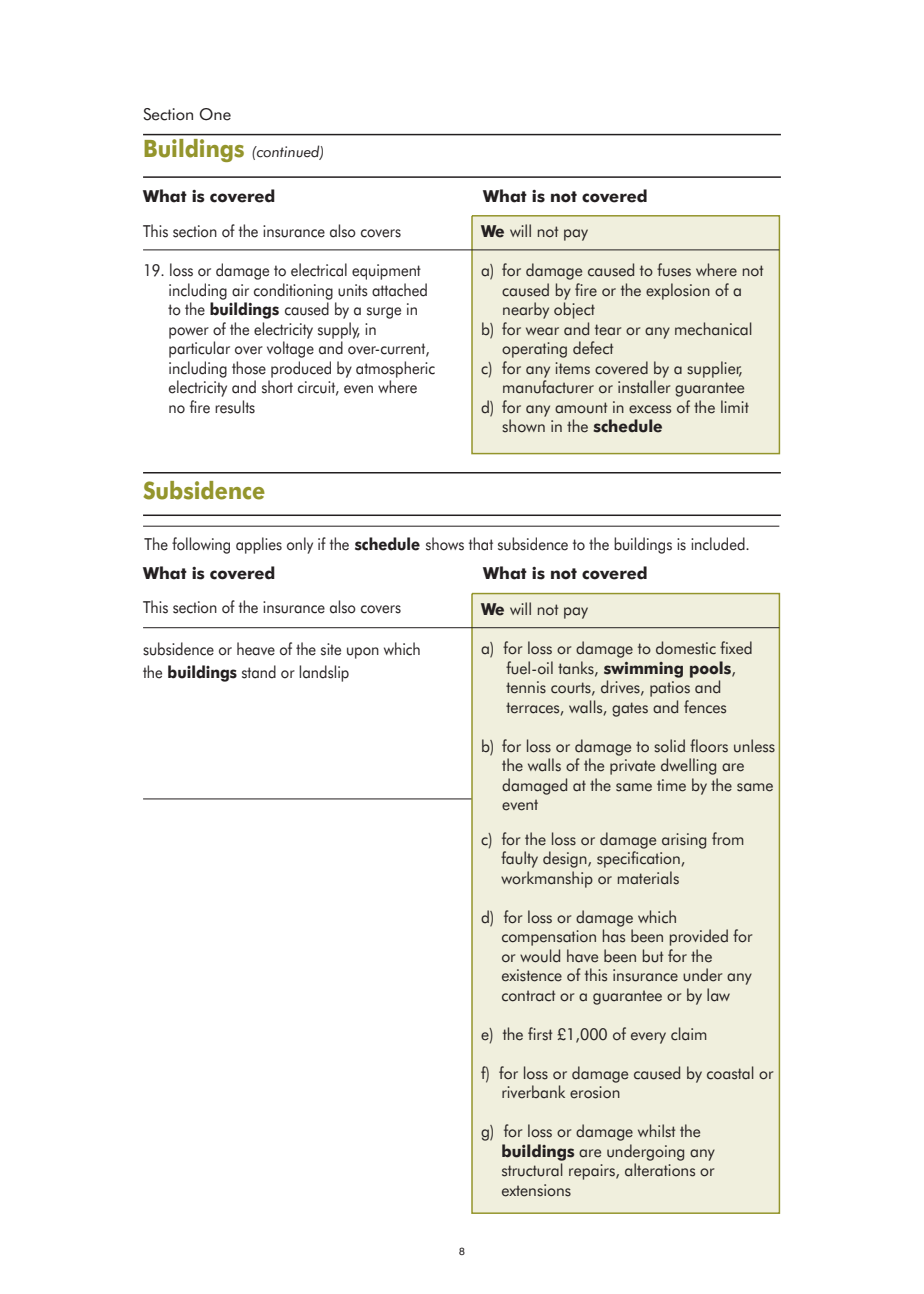
<style>
.page{position:relative;width:924px;height:1294px;background:#fff}
.page>*{position:absolute;margin:0;border:0;box-sizing:border-box;transform-origin:0 0}
.t1{font:700 24px "Futura BT";color:#94952c;scale:.9 1}
.t2{font:16.5px/19.5px "Futura BT";color:#231f20;scale:.95 1}
.t3{font:16.5px/19.5px "Futura BT";color:#231f20;scale:.9 1}
.t4{font:700 16.5px "Futura BT";color:#231f20}
.t5{font:16.5px "Futura BT";color:#231f20}
.t6{font:italic 15px "Futura BT";color:#231f20}
.t7{font:10.5px "Helvetica";color:#231f20}
.s1{font-weight:700;font-style:normal;font-size:24px;color:#94952c}
.s2{font-weight:700}
</style>
<div class="page">
<hr style="left:143px;top:134px;width:638px;height:1px;background:#231f20">
<hr style="left:143px;top:176px;width:638px;height:2px;background:#231f20">
<hr style="left:143px;top:472px;width:638px;height:1px;background:#231f20">
<hr style="left:143px;top:514px;width:638px;height:2px;background:#231f20">
<div style="left:472px;top:216px;width:307px;height:238px;background:#f0efdd"></div>
<div style="left:471px;top:215px;width:309px;height:239px;border:2px solid #94952c"></div>
<hr style="left:143px;top:798px;width:636px;height:1px;background:#231f20">
<hr style="left:143px;top:249px;width:636px;height:1px;background:#231f20">
<hr style="left:143px;top:526px;width:636px;height:1px;background:#231f20">
<div style="left:472px;top:594px;width:307px;height:619px;background:#f0efdd"></div>
<div style="left:471px;top:593px;width:309px;height:621px;border:2px solid #94952c"></div>
<hr style="left:143px;top:627px;width:636px;height:1px;background:#231f20">
<p class="t5" style="left:143px;top:108px;width:90px">Section One</p>
<p class="t6" style="left:143px;top:146px;width:183px"><span class="s1">Buildings</span> (continued)</p>
<p class="t4" style="left:143px;top:190px;width:134px">What is covered</p>
<p class="t4" style="left:483px;top:190px;width:166px">What is not covered</p>
<p class="t3" style="left:143px;top:223px;width:288px">This section of the insurance also covers</p>
<p class="t3" style="left:169px;top:262px;width:298px;text-indent:-26px">19. loss or damage to electrical equipment including air conditioning units attached to the <span class="s2">buildings</span> caused by a surge in power of the electricity supply, in particular over voltage and over-current, including those produced by atmospheric electricity and short circuit, even where no fire results</p>
<p class="t2" style="left:481px;top:223px;width:114px"><span class="s2">We</span> will not pay</p>
<p class="t2" style="left:481px;top:262px;width:299px">a) for damage caused to fuses where not</p>
<p class="t2" style="left:502px;top:282px;width:254px">caused by fire or the explosion of a</p>
<p class="t2" style="left:502px;top:301px;width:99px">nearby object</p>
<p class="t2" style="left:481px;top:321px;width:287px">b) for wear and tear or any mechanical</p>
<p class="t2" style="left:502px;top:340px;width:119px">operating defect</p>
<p class="t2" style="left:481px;top:360px;width:277px">c) for any items covered by a supplier,</p>
<p class="t2" style="left:502px;top:379px;width:257px">manufacturer or installer guarantee</p>
<p class="t2" style="left:481px;top:399px;width:283px">d) for any amount in excess of the limit</p>
<p class="t2" style="left:502px;top:418px;width:170px">shown in the <span class="s2">schedule</span></p>
<h1 class="t1" style="left:143px;top:481px;width:137px">Subsidence</h1>
<p class="t3" style="left:145px;top:536px;width:674px">The following applies only if the <span class="s2">schedule</span> shows that subsidence to the buildings is included.</p>
<p class="t4" style="left:143px;top:567px;width:134px">What is covered</p>
<p class="t4" style="left:483px;top:567px;width:166px">What is not covered</p>
<p class="t3" style="left:143px;top:599px;width:288px">This section of the insurance also covers</p>
<p class="t3" style="left:143px;top:639px;width:310px;line-height:22.5px">subsidence or heave of the site upon which the <span class="s2">buildings</span> stand or landslip</p>
<p class="t2" style="left:481px;top:601px;width:114px"><span class="s2">We</span> will not pay</p>
<p class="t2" style="left:481px;top:640px;width:288px;text-align:center">a) for loss or damage to domestic fixed fuel-oil tanks, <span class="s2">swimming pools</span>, tennis courts, drives, patios and terraces, walls, gates and fences</p>
<p class="t2" style="left:502px;top:737px;width:289px;text-indent:-21px">b) for loss or damage to solid floors unless the walls of the private dwelling are damaged at the same time by the same event</p>
<p class="t2" style="left:501px;top:830px;width:257px;text-indent:-20px">c) for the loss or damage arising from faulty design, specification, workmanship or materials</p>
<p class="t2" style="left:501px;top:908px;width:266px;text-indent:-20px">d) for loss or damage which compensation has been provided for or would have been but for the existence of this insurance under any contract or a guarantee or by law</p>
<p class="t2" style="left:481px;top:1025px;width:240px">e) the first £1,000 of every claim</p>
<p class="t2" style="left:501px;top:1064px;width:288px;text-indent:-20px">f) for loss or damage caused by coastal or riverbank erosion</p>
<p class="t2" style="left:501px;top:1123px;width:226px;text-indent:-20px">g) for loss or damage whilst the <span class="s2">buildings</span> are undergoing any structural repairs, alterations or extensions</p>
<p class="t7" style="left:459px;top:1245px;width:7px">8</p>
</div>
